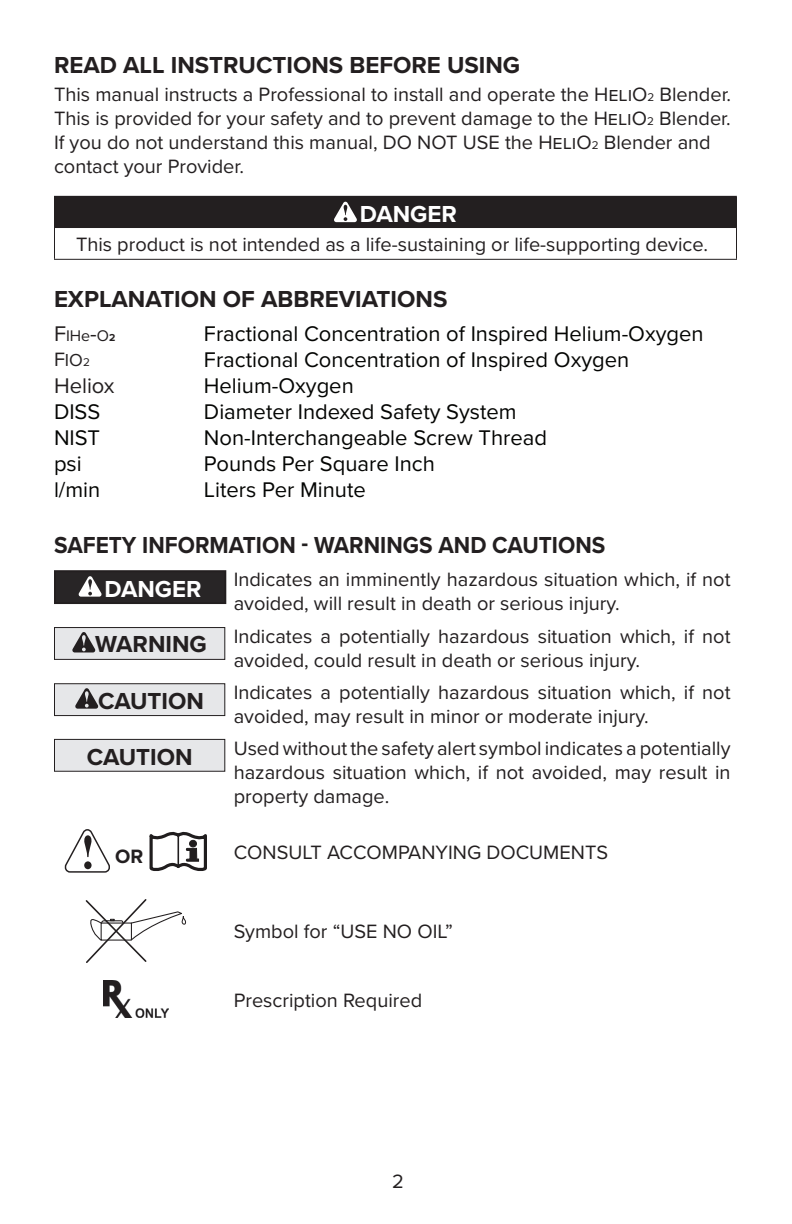
<style>
.page{position:relative;width:792px;height:1224px;background:#fff}
.page>*{position:absolute;margin:0;border:0;box-sizing:border-box;transform-origin:0 0}
.t1{font:700 24px "Proxima Nova";color:#231f20}
.t2{font:700 24px "Proxima Nova";color:#231f20;scale:.94 1}
.t3{font:700 24px "Proxima Nova";color:#fff}
.t4{font:22px "Proxima Nova";color:#040503}
.t5{font:22px "Proxima Nova";color:#231f20}
.t6{font:20px/24px "Proxima Nova";color:#231f20}
.t7{font:700 20px "Proxima Nova";color:#231f20}
.t8{font:18px "Proxima Nova";color:#231f20}
.t9{font:16px "Proxima Nova";color:#231f20}
.s1{font-size:11.6px}
.s2{font-size:22px}
.s3{font-weight:700;font-size:10.4px}
.s4{font-size:20px}
.s5{font-weight:700;font-size:24px}
</style>
<div class="page">
<div style="left:54px;top:196px;width:682px;height:32px;background:#231f20"></div>
<hr style="left:54px;top:196px;width:683px;height:1px;background:#231f20">
<hr style="left:736px;top:197px;width:1px;height:30px;background:#231f20">
<hr style="left:54px;top:227px;width:683px;height:1px;background:#231f20">
<hr style="left:54px;top:228px;width:1px;height:31px;background:#231f20">
<hr style="left:736px;top:228px;width:1px;height:31px;background:#231f20">
<hr style="left:54px;top:259px;width:683px;height:1px;background:#231f20">
<svg style="left:334px;top:202px;width:23px;height:20px"></svg>
<div style="left:55px;top:571px;width:170px;height:32px;background:#282526"></div>
<svg style="left:79px;top:576px;width:23px;height:21px"></svg>
<div style="left:54px;top:570px;width:172px;height:34px;border:2px solid #231f20"></div>
<div style="left:54px;top:628px;width:171px;height:31px;background:#e6e7e9"></div>
<svg style="left:72px;top:632px;width:23px;height:20px"></svg>
<div style="left:54px;top:627px;width:171px;height:33px;border:1px solid #231f20"></div>
<div style="left:54px;top:684px;width:171px;height:32px;background:#e6e7e9"></div>
<svg style="left:75px;top:688px;width:23px;height:21px"></svg>
<div style="left:54px;top:683px;width:171px;height:33px;border:1px solid #231f20"></div>
<div style="left:54px;top:739px;width:171px;height:32px;background:#e6e7e9"></div>
<div style="left:54px;top:739px;width:171px;height:33px;border:1px solid #231f20"></div>
<svg style="left:64px;top:829px;width:46px;height:44px"></svg>
<svg style="left:150px;top:831px;width:57px;height:40px"></svg>
<div style="left:190px;top:840px;width:6px;height:7px;background:#201d1e;border-radius:50%"></div>
<div style="left:189px;top:840px;width:8px;height:7px;border:1px solid #201d1e;border-radius:50%"></div>
<svg style="left:85px;top:899px;width:101px;height:64px"></svg>
<img style="left:103px;top:980px;width:66px;height:38px">
<p class="t1" style="left:54px;top:47px;width:468px">READ ALL INSTRUCTIONS BEFORE USING</p>
<p class="t6" style="left:54px;top:82px;width:679px">This manual instructs a Professional to install and operate the HeliO<span class="s1">2</span> Blender.<br>This is provided for your safety and to prevent damage to the HeliO<span class="s1">2</span> Blender.<br>If you do not understand this manual, DO NOT USE the HeliO<span class="s1">2</span> Blender and contact your Provider.</p>
<p class="t3" style="left:360px;top:196px;width:99px">DANGER</p>
<p class="t6" style="left:76px;top:232px;width:634px">This product is not intended as a life-sustaining or life-supporting device.</p>
<p class="t1" style="left:54px;top:281px;width:395px">EXPLANATION OF ABBREVIATIONS</p>
<p class="t9" style="left:54px;top:324px;width:63px"><span class="s2">F</span>IHe<span class="s2">-</span>O<span class="s3">2</span></p>
<p class="t4" style="left:204px;top:317px;width:501px">Fractional Concentration of Inspired Helium-Oxygen</p>
<p class="t8" style="left:54px;top:347px;width:37px"><span class="s4">F</span>IO<span class="s1">2</span></p>
<p class="t4" style="left:204px;top:343px;width:427px">Fractional Concentration of Inspired Oxygen</p>
<p class="t5" style="left:54px;top:369px;width:62px">Heliox</p>
<p class="t4" style="left:204px;top:369px;width:151px">Helium-Oxygen</p>
<p class="t4" style="left:54px;top:395px;width:48px">DISS</p>
<p class="t4" style="left:204px;top:395px;width:314px">Diameter Indexed Safety System</p>
<p class="t4" style="left:54px;top:421px;width:48px">NIST</p>
<p class="t4" style="left:204px;top:421px;width:345px">Non-Interchangeable Screw Thread</p>
<p class="t4" style="left:54px;top:447px;width:29px">psi</p>
<p class="t4" style="left:204px;top:447px;width:232px">Pounds Per Square Inch</p>
<p class="t4" style="left:54px;top:473px;width:48px">l/min</p>
<p class="t4" style="left:204px;top:473px;width:163px">Liters Per Minute</p>
<p class="t2" style="left:54px;top:527px;width:588px">SAFETY INFORMATION - WARNINGS AND CAUTIONS</p>
<p class="t3" style="left:105px;top:571px;width:99px">DANGER</p>
<p class="t6" style="left:234px;top:566px;width:498px">Indicates an imminently hazardous situation which, if not avoided, will result in death or serious injury.</p>
<p class="t6" style="left:234px;top:623px;width:498px;text-indent:-138px"><span class="s5">WARNING</span> Indicates a potentially hazardous situation which, if not avoided, could result in death or serious injury.</p>
<p class="t6" style="left:234px;top:679px;width:498px;text-indent:-136px"><span class="s5">CAUTION</span> Indicates a potentially hazardous situation which, if not avoided, may result in minor or moderate injury.</p>
<p class="t1" style="left:87px;top:739px;width:107px">CAUTION</p>
<p class="t6" style="left:234px;top:735px;width:498px;text-align:justify">Used without the safety alert symbol indicates a potentially hazardous situation which, if not avoided, may result in property damage.</p>
<p class="t7" style="left:115px;top:841px;width:30px">OR</p>
<p class="t6" style="left:234px;top:839px;width:376px">CONSULT ACCOMPANYING DOCUMENTS</p>
<p class="t6" style="left:234px;top:919px;width:221px">Symbol for “USE NO OIL”</p>
<p class="t6" style="left:234px;top:987px;width:190px">Prescription Required</p>
<p class="t6" style="left:392px;top:1168px;width:13px">2</p>
</div>
